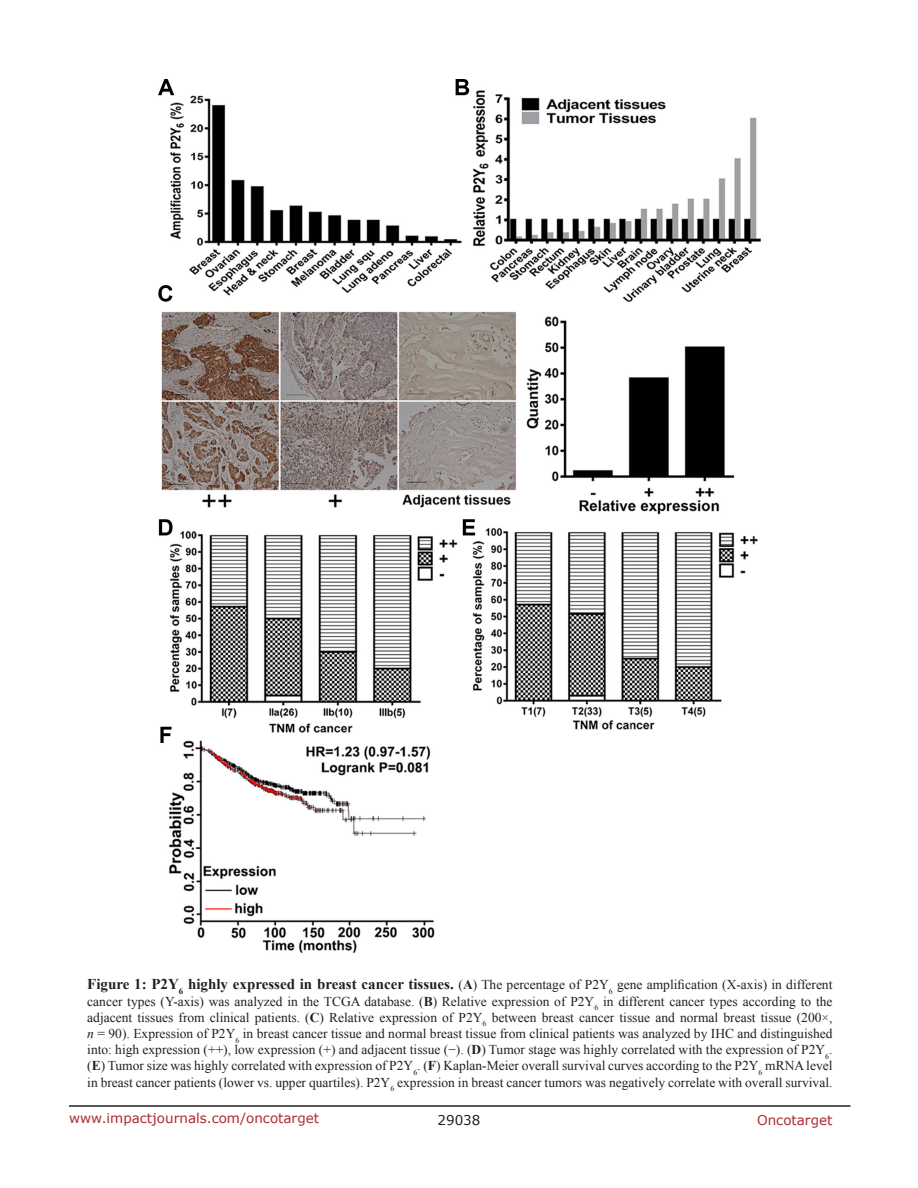
<style>
.page{position:relative;width:918px;height:1188px;background:#fff}
.page>*{position:absolute;margin:0;border:0;box-sizing:border-box;transform-origin:0 0}
.FigureText{font:13.5px/16.2px "Times New Roman";color:#231f20;text-align:justify}
.t1{font:13.5px "Verdana";color:#ac2b31}
.t2{font:13.5px "Verdana";color:#231f20}
.s1{font-weight:700;font-size:15px}
.s2{font-weight:700}
.s3{font-style:italic}
</style>
<div class="page">
<hr style="left:69px;top:1105px;width:781px;height:2px;background:#231f20">
<img style="left:159px;top:79px;width:602px;height:874px">
<p class="FigureText" style="left:87px;top:977px;width:747px"><span class="s1">Figure 1: P2Y</span><sub>6</sub> <span class="s1">highly expressed in breast cancer tissues.</span> (<span class="s2">A</span>) The percentage of P2Y<sub>6</sub> gene amplification (X-axis) in different cancer types (Y-axis) was analyzed in the TCGA database. (<span class="s2">B</span>) Relative expression of P2Y<sub>6</sub> in different cancer types according to the adjacent tissues from clinical patients. (<span class="s2">C</span>) Relative expression of P2Y<sub>6</sub> between breast cancer tissue and normal breast tissue (200×, <span class="s3">n</span> = 90). Expression of P2Y<sub>6</sub> in breast cancer tissue and normal breast tissue from clinical patients was analyzed by IHC and distinguished into: high expression (++), low expression (+) and adjacent tissue (−). (<span class="s2">D</span>) Tumor stage was highly correlated with the expression of P2Y<sub>6</sub>. (<span class="s2">E</span>) Tumor size was highly correlated with expression of P2Y<sub>6</sub>. (<span class="s2">F</span>) Kaplan-Meier overall survival curves according to the P2Y<sub>6</sub> mRNA level in breast cancer patients (lower vs. upper quartiles). P2Y<sub>6</sub> expression in breast cancer tumors was negatively correlate with overall survival.</p>
<p class="t1" style="left:69px;top:1109px;width:252px">www.impactjournals.com/oncotarget</p>
<p class="t2" style="left:438px;top:1111px;width:44px">29038</p>
<p class="t1" style="left:757px;top:1111px;width:77px">Oncotarget</p>
</div>
